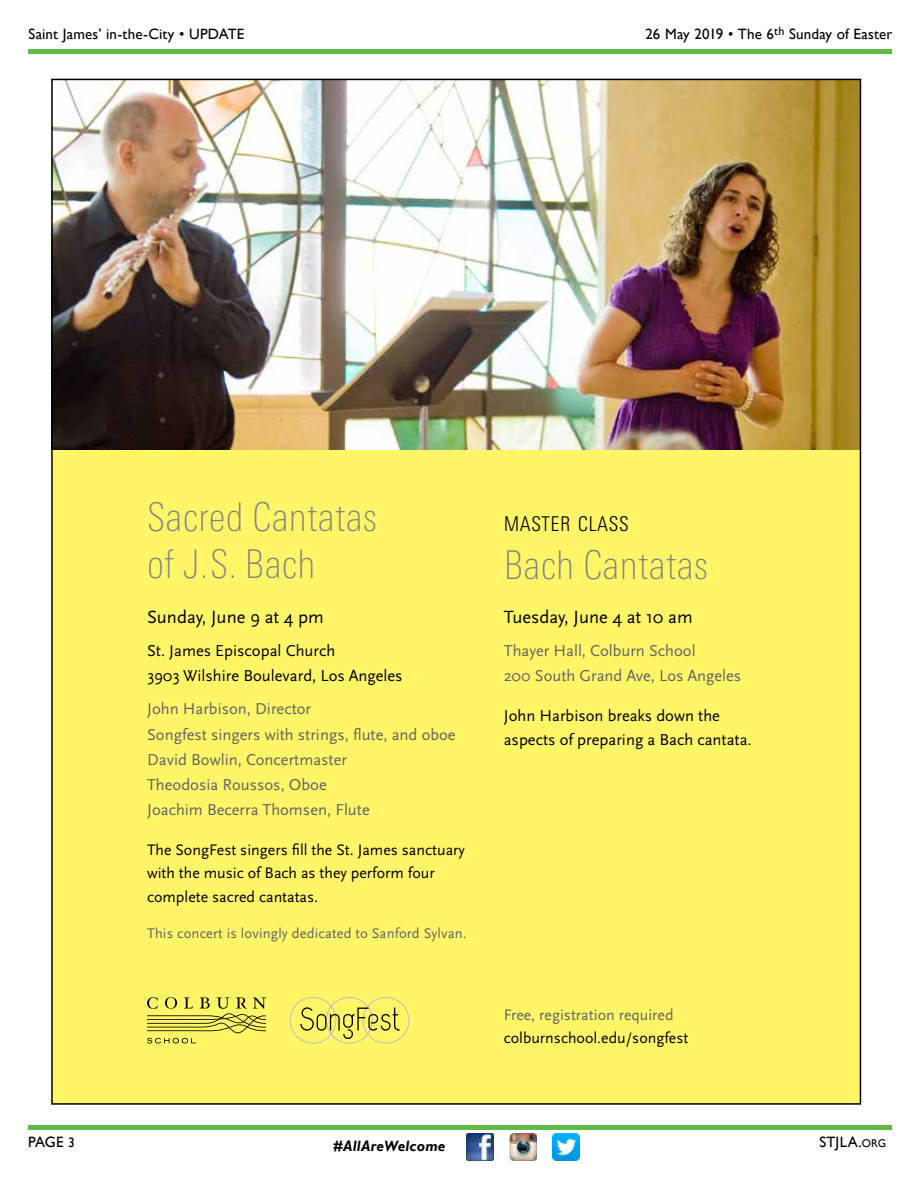
<style>
.page{position:relative;width:918px;height:1188px;background:#fff}
.page>*{position:absolute;margin:0;border:0;box-sizing:border-box;transform-origin:0 0}
.t1{font:100 condensed 39.6px/47.5px "LT Univers";letter-spacing:.005em;color:#808285}
.t2{font:300 condensed 20.4px "LT Univers";letter-spacing:.03em;color:#000}
.t3{font:18.45px "Scala Sans Pro";color:#000}
.t4{font:16.5px/25px "Scala Sans Pro";color:#636466}
.t5{font:16.5px/25px "Scala Sans Pro";color:#000}
.t6{font:15.9px/23.9px "Scala Sans Pro";color:#000}
.t7{font:15.9px "Scala Sans Pro";color:#636466}
.t8{font:15px "Gill Sans";letter-spacing:.01em;color:#000}
.t9{font:italic 700 15px "Gill Sans";letter-spacing:.01em;color:#000}
.t10{font:15px "Gill Sans";letter-spacing:.015em;color:#000}
.t11{font:14.55px "Scala Sans Pro";letter-spacing:.01em;color:#636466}
.s1{font-size:13.5px}
.s2{font-size:11.25px}
</style>
<div class="page">
<div style="left:28px;top:49px;width:864px;height:5px;background:#62bb46"></div>
<hr style="left:28px;top:1126px;width:864px;height:4px;background:#62bb46">
<img style="left:553px;top:1134px;width:27px;height:27px">
<img style="left:466px;top:1134px;width:27px;height:27px">
<img style="left:510px;top:1134px;width:27px;height:27px">
<div style="left:52px;top:401px;width:808px;height:703px;background:#fff567"></div>
<img style="left:54px;top:82px;width:804px;height:367px">
<svg style="left:147px;top:997px;width:119px;height:46px"></svg>
<svg style="left:289px;top:997px;width:121px;height:47px"></svg>
<p class="t8" style="left:28px;top:25px;width:217px">Saint James’ in-the-City • UPDATE</p>
<p class="t8" style="left:645px;top:25px;width:249px">26 May 2019 • The 6<sup>th</sup> Sunday of Easter</p>
<h1 class="t1" style="left:147px;top:493px;width:232px">Sacred Cantatas of J.S. Bach</h1>
<p class="t3" style="left:147px;top:607px;width:178px">Sunday, June 9 at 4 pm</p>
<p class="t5" style="left:147px;top:639px;width:257px">St. James Episcopal Church<br>3903 Wilshire Boulevard, Los Angeles</p>
<p class="t4" style="left:147px;top:697px;width:310px">John Harbison, Director<br>Songfest singers with strings, flute, and oboe<br>David Bowlin, Concertmaster<br>Theodosia Roussos, Oboe<br>Joachim Becerra Thomsen, Flute</p>
<p class="t6" style="left:147px;top:837px;width:319px">The SongFest singers fill the St. James sanctuary with the music of Bach as they perform four complete sacred cantatas.</p>
<p class="t11" style="left:147px;top:925px;width:321px">This concert is lovingly dedicated to Sanford Sylvan.</p>
<p class="t2" style="left:504px;top:512px;width:126px">MASTER CLASS</p>
<h1 class="t1" style="left:504px;top:541px;width:206px">Bach Cantatas</h1>
<p class="t3" style="left:504px;top:607px;width:190px">Tuesday, June 4 at 10 am</p>
<p class="t4" style="left:504px;top:639px;width:239px">Thayer Hall, Colburn School<br>200 South Grand Ave, Los Angeles</p>
<p class="t5" style="left:504px;top:704px;width:249px;line-height:23.9px">John Harbison breaks down the aspects of preparing a Bach cantata.</p>
<p class="t7" style="left:504px;top:1005px;width:171px">Free, registration required</p>
<p class="t6" style="left:504px;top:1026px;width:186px">colburnschool.edu/songfest</p>
<p class="t8" style="left:28px;top:1133px;width:48px">PAGE <span class="s1">3</span></p>
<p class="t9" style="left:334px;top:1137px;width:113px">#AllAreWelcome</p>
<p class="t10" style="left:819px;top:1133px;width:68px">STJLA.<span class="s2">org</span></p>
</div>
